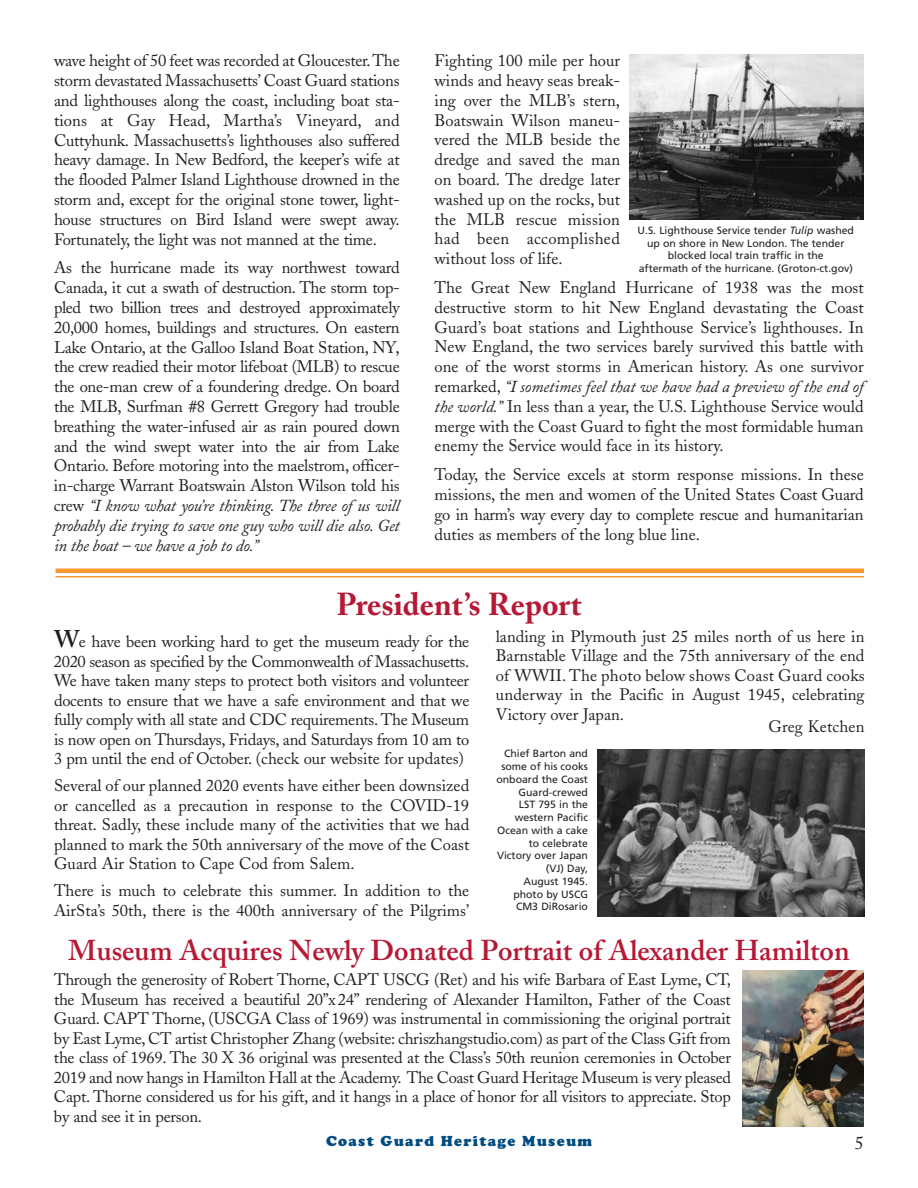
<style>
.page{position:relative;width:918px;height:1188px;background:#fff}
.page>*{position:absolute;margin:0;border:0;box-sizing:border-box;transform-origin:0 0}
.t1{font:700 31.5px "Adobe Caslon";color:#b61936}
.t2{font:600 28.5px "Adobe Caslon";color:#b61936}
.t3{font:18px "Adobe Caslon";color:#231f20}
.t4{font:16.8px/19.8px "Adobe Caslon";letter-spacing:-.015em;color:#231f20;text-align:justify}
.t5{font:16.65px/19.8px "Adobe Caslon";color:#231f20;text-align:justify}
.t6{font:16.5px/19.5px "Adobe Caslon";color:#231f20;text-align:justify}
.t7{font:15px "Cooper Black MS";letter-spacing:.085em;color:#004c81}
.t8{font:10.5px/12.8px "Frutiger";color:#231f20;text-align:center}
.s1{font-size:16.65px}
.s2{font-style:italic}
.s3{font-weight:600;font-size:24px}
</style>
<div class="page">
<img style="left:629px;top:54px;width:234px;height:165px">
<div style="left:56px;top:568px;width:808px;height:5px;background:#f79731"></div>
<hr style="left:56px;top:576px;width:808px;height:2px;background:#f79731">
<img style="left:743px;top:971px;width:121px;height:155px">
<img style="left:597px;top:750px;width:267px;height:167px">
<p class="t4" style="left:54px;top:53px;width:347px">wave height of 50 feet was recorded at Gloucester.The storm devastated Massachusetts’ Coast Guard stations and lighthouses along the coast, including boat sta&shy;tions at Gay Head, Martha’s Vineyard, and Cuttyhunk. Massachusetts’s lighthouses also suffered heavy damage. In New Bedford, <span class="s1">the keeper’s wife at</span></p>
<p class="t5" style="left:54px;top:172px;width:347px">the flooded Palmer Island Lighthouse drowned in the storm and, except for the original stone tower, light&shy;house structures on Bird Island were swept away.<br>Fortunately, the light was not manned at the time.</p>
<p class="t5" style="left:54px;top:260px;width:347px">As the hurricane made its way northwest toward Canada, it cut a swath of destruction. The storm top&shy;pled two billion trees and destroyed approximately 20,000 homes, buildings and structures. On eastern Lake Ontario, at the Galloo Island Boat Station, NY, the crew readied their motor lifeboat (MLB) to rescue the one-man crew of a foundering dredge. On board the MLB, Surfman #8 Gerrett Gregory had trouble breathing the water-infused air as rain poured down and the wind swept water into the air from Lake Ontario. Before motoring into the maelstrom, officer&shy;in-charge Warrant Boatswain Alston Wilson told his crew <span class="s2">“I know what you’re thinking. The three of us will probably die trying to save one guy who will die also. Get in the boat – we have a job to do.”</span></p>
<p class="t5" style="left:435px;top:53px;width:187px">Fighting 100 mile per hour winds and heavy seas break&shy;ing over the MLB’s stern, Boatswain Wilson maneu&shy;vered the MLB beside the dredge and saved the man on board. The dredge later washed up on the rocks, but the MLB rescue mission had been accomplished without loss of life.</p>
<p class="t5" style="left:435px;top:280px;width:431px">The Great New England Hurricane of 1938 was the most destructive storm to hit New England devastating the Coast Guard’s boat stations and Lighthouse Service’s lighthouses. In New England, the two services barely survived this battle with one of the worst storms in American history. As one survivor remarked, <span class="s2">“I sometimes feel that we have had a preview of the end of the world.”</span> In less than a year, the U.S. Lighthouse Service would merge with the Coast Guard to fight the most formidable human enemy the Service would face in its history.</p>
<p class="t5" style="left:435px;top:467px;width:431px">Today, the Service excels at storm response missions. In these missions, the men and women of the United States Coast Guard go in harm’s way every day to complete rescue and humanitarian duties as members of the long blue line.</p>
<p class="t8" style="left:638px;top:225px;width:218px">U.S. Lighthouse Service tender <span class="s2">Tulip</span> washed up on shore in New London. The tender blocked local train traffic in the<br>aftermath of the hurricane. (Groton-ct.gov)</p>
<h1 class="t1" style="left:336px;top:592px;width:247px">President’s Report</h1>
<p class="t6" style="left:54px;top:634px;width:417px"><span class="s3">W</span>e have been working hard to get the museum ready for the 2020 season as specified by the Commonwealth of Massachusetts.<br>We have taken many steps to protect both visitors and volunteer docents to ensure that we have a safe environment and that we fully comply with all state and CDC requirements. The Museum is now open on Thursdays, Fridays, and Saturdays from 10 am to 3 pm until the end of October. (check our website for updates)</p>
<p class="t6" style="left:54px;top:778px;width:417px">Several of our planned 2020 events have either been downsized or cancelled as a precaution in response to the COVID-19 threat. Sadly, these include many of the activities that we had planned to mark the 50th anniversary of the move of the Coast Guard Air Station to Cape Cod from Salem.</p>
<p class="t6" style="left:54px;top:883px;width:417px">There is much to celebrate this summer. In addition to the<br>AirSta’s 50th, there is the 400th anniversary of the Pilgrims’</p>
<p class="t6" style="left:496px;top:629px;width:370px">landing in Plymouth just 25 miles north of us here in Barnstable Village and the 75th anniversary of the end of WWII. The photo below shows Coast Guard cooks underway in the Pacific in August 1945, celebrating Victory over Japan.</p>
<p class="t6" style="left:768px;top:719px;width:98px">Greg Ketchen</p>
<p class="t8" style="left:496px;top:748px;width:93px;text-align:right">Chief Barton and some of his cooks onboard the Coast<br>Guard-crewed<br>LST 795 in the western Pacific<br>Ocean with a cake to celebrate<br>Victory over Japan (VJ) Day,<br>August 1945. photo by USCG<br>CM3 DiRosario</p>
<h2 class="t2" style="left:68px;top:940px;width:783px">Museum Acquires Newly Donated Portrait of Alexander Hamilton</h2>
<p class="t6" style="left:54px;top:972px;width:679px">Through the generosity of Robert Thorne, CAPT USCG (Ret) and his wife Barbara of East Lyme, CT, the Museum has received a beautiful 20”x 24” rendering of Alexander Hamilton, Father of the Coast Guard. CAPT Thorne, (USCGA Class of 1969) was instrumental in commissioning the original portrait by East Lyme, CT artist Christopher Zhang (website: chriszhangstudio.com) as part of the Class Gift from the class of 1969. The 30 X 36 original was presented at the Class’s 50th reunion ceremonies in October 2019 and now hangs in Hamilton Hall at the Academy. The Coast Guard Heritage Museum is very pleased Capt. Thorne considered us for his gift, and it hangs in a place of honor for all visitors to appreciate. Stop by and see it in person.</p>
<p class="t7" style="left:326px;top:1132px;width:267px">Coast Guard Heritage Museum</p>
<p class="t3" style="left:855px;top:1136px;width:10px">5</p>
</div>
